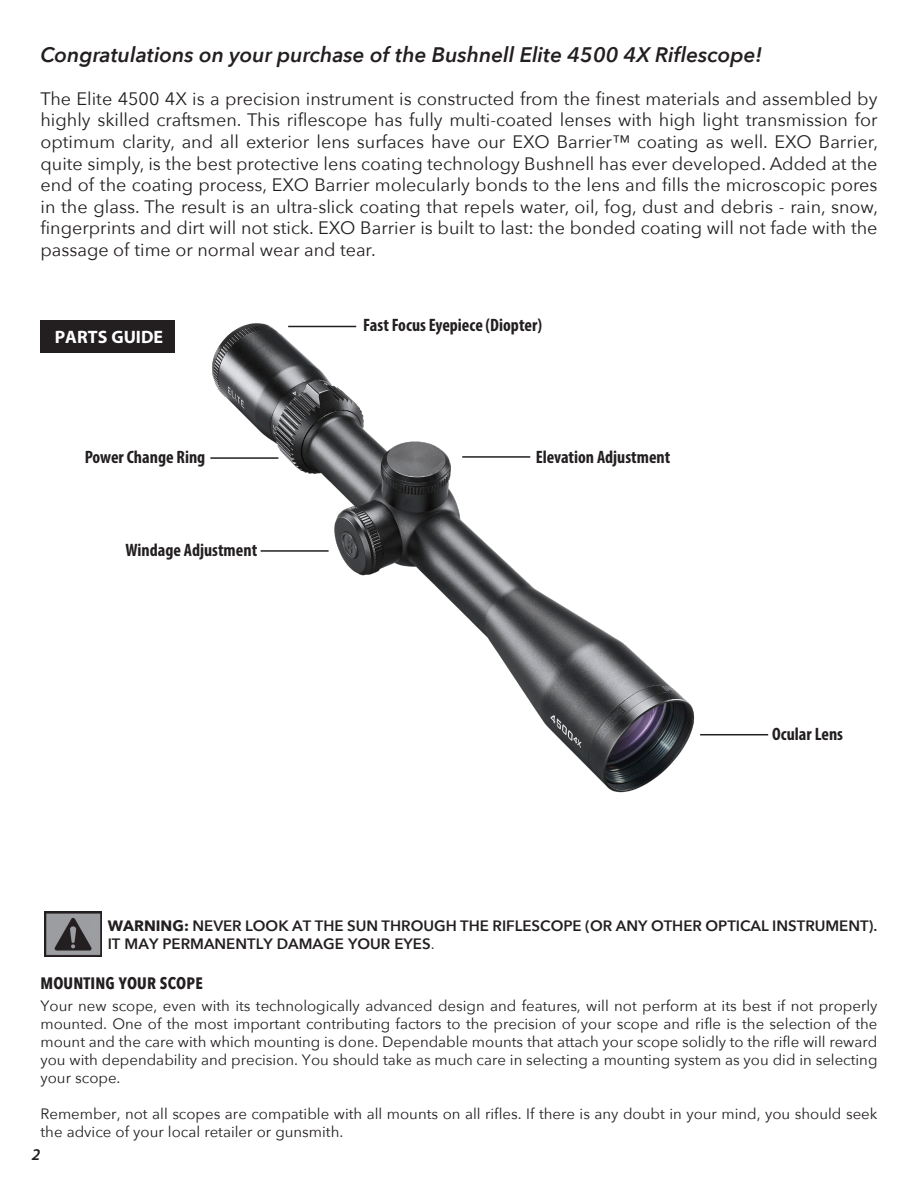
<style>
.page{position:relative;width:918px;height:1188px;background:#fff}
.page>*{position:absolute;margin:0;border:0;box-sizing:border-box;transform-origin:0 0}
.t1{font:italic 600 21px "Avenir Next";color:#231f20}
.t2{font:18px/21.6px "Avenir Next";color:#231f20;text-align:justify}
.t3{font:700 condensed 18px "Myriad Pro";color:#231f20}
.t4{font:700 18px "Myriad Pro";color:#fff}
.t5{font:700 16.5px "Avenir Next Condensed";letter-spacing:.01em;color:#231f20}
.t6{font:italic 600 16.5px "Myriad Pro";color:#231f20}
.body_copy{font:15px/18px "Avenir Next";color:#231f20;text-align:justify}
.body_copy-2{font:600 15px "Avenir Next";color:#231f20}
.s1{font-weight:700}
.s2{font-weight:400}
</style>
<div class="page">
<img style="left:45px;top:912px;width:56px;height:45px">
<img style="left:212px;top:323px;width:483px;height:470px">
<div style="left:40px;top:320px;width:136px;height:33px;background:#231f20"></div>
<hr style="left:288px;top:326px;width:68px;height:1px;background:#231f20">
<hr style="left:210px;top:457px;width:68px;height:2px;background:#231f20">
<hr style="left:261px;top:550px;width:68px;height:2px;background:#231f20">
<hr style="left:462px;top:456px;width:68px;height:2px;background:#231f20">
<hr style="left:700px;top:734px;width:68px;height:1px;background:#231f20">
<p class="t1" style="left:40px;top:36px;width:723px">Congratulations on your purchase of the Bushnell Elite 4500 4X Riflescope!</p>
<p class="t2" style="left:40px;top:87px;width:839px">The Elite 4500 4X is a precision instrument is constructed from the finest materials and assembled by highly skilled craftsmen. This riflescope has fully multi-coated lenses with high light transmission for optimum clarity, and all exterior lens surfaces have our EXO Barrier™ coating as well. EXO Barrier, quite simply, is the best protective lens coating technology Bushnell has ever developed. Added at the end of the coating process, EXO Barrier molecularly bonds to the lens and fills the microscopic pores in the glass. The result is an ultra-slick coating that repels water, oil, fog, dust and debris - rain, snow, fingerprints and dirt will not stick. EXO Barrier is built to last: the bonded coating will not fade with the passage of time or normal wear and tear.</p>
<p class="t4" style="left:55px;top:326px;width:110px">PARTS GUIDE</p>
<p class="t3" style="left:85px;top:445px;width:122px">Power Change Ring</p>
<p class="t3" style="left:125px;top:538px;width:133px">Windage Adjustment</p>
<p class="t3" style="left:363px;top:314px;width:180px">Fast Focus Eyepiece (Diopter)</p>
<p class="t3" style="left:536px;top:446px;width:136px">Elevation Adjustment</p>
<p class="t3" style="left:772px;top:723px;width:72px">Ocular Lens</p>
<p class="body_copy-2" style="left:108px;top:913px;width:771px"><span class="s1">WARNING:</span> NEVER LOOK AT THE SUN THROUGH THE RIFLESCOPE (OR ANY OTHER OPTICAL INSTRUMENT).</p>
<p class="body_copy-2" style="left:108px;top:931px;width:328px">IT MAY PERMANENTLY DAMAGE YOUR EYES<span class="s2">.</span></p>
<p class="t5" style="left:40px;top:973px;width:164px">MOUNTING YOUR SCOPE</p>
<p class="body_copy" style="left:40px;top:996px;width:839px">Your new scope, even with its technologically advanced design and features, will not perform at its best if not properly mounted. One of the most important contributing factors to the precision of your scope and rifle is the selection of the mount and the care with which mounting is done. Dependable mounts that attach your scope solidly to the rifle will reward you with dependability and precision. You should take as much care in selecting a mounting system as you did in selecting your scope.</p>
<p class="body_copy" style="left:40px;top:1104px;width:839px">Remember, not all scopes are compatible with all mounts on all rifles. If there is any doubt in your mind, you should seek the advice of your local retailer or gunsmith.</p>
<p class="t6" style="left:32px;top:1144px;width:10px">2</p>
</div>
